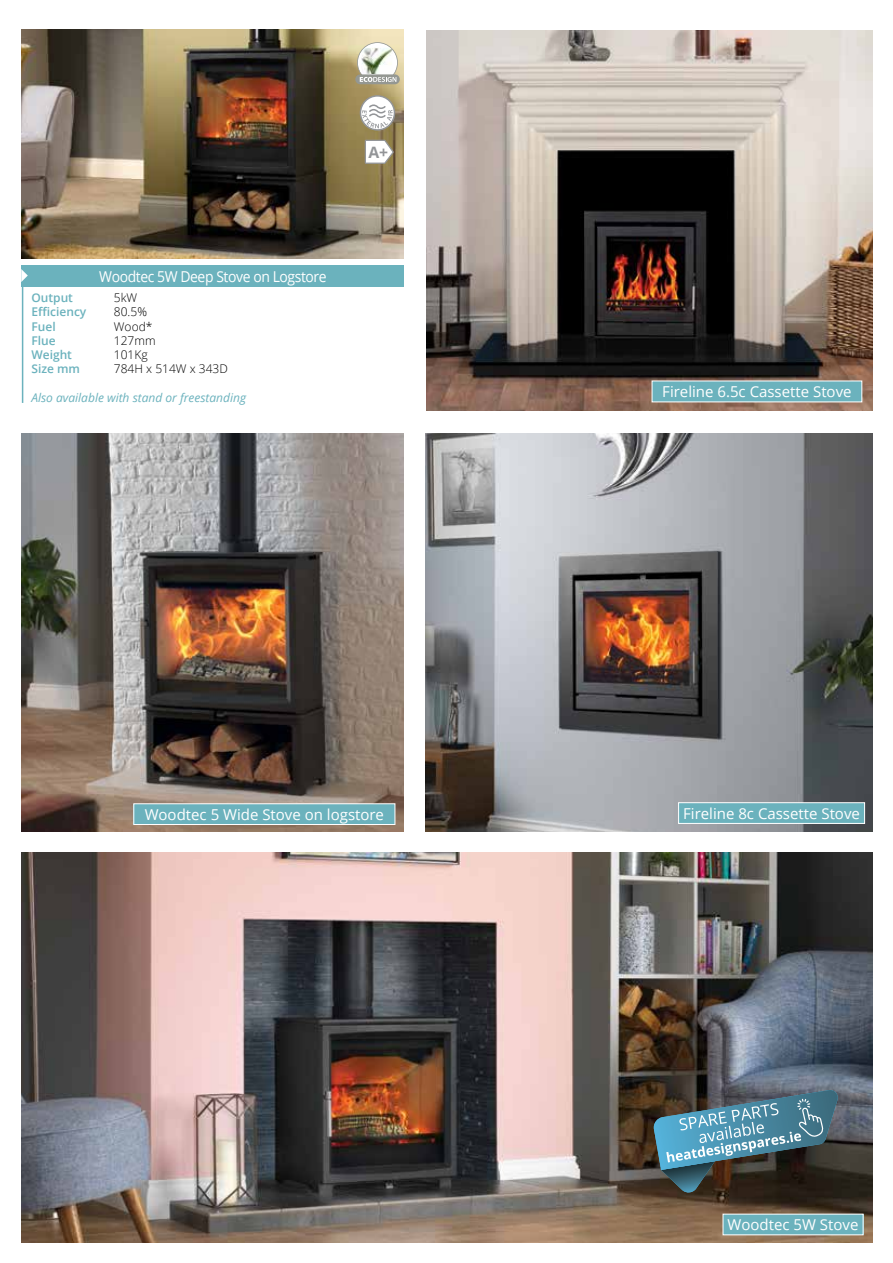
<style>
.page{position:relative;width:893px;height:1263px;background:#fff}
.page>*{position:absolute;margin:0;border:0;box-sizing:border-box;transform-origin:0 0}
.t1{font:700 15.75px "Open Sans";color:#939598}
.t2{font:15px "Open Sans";color:#fff}
.t3{font:15px "Open Sans";letter-spacing:-.03em;color:#fff;scale:.93 1}
.t4{font:300 12px "Open Sans";color:#000}
.t5{font:600 12px "Open Sans";color:#6bb2bd}
.t6{font:italic 12px "Open Sans";color:#6bb2bd}
</style>
<div class="page">
<img style="left:425px;top:433px;width:448px;height:398px">
<img style="left:21px;top:433px;width:383px;height:398px">
<img style="left:426px;top:31px;width:447px;height:380px">
<div style="left:679px;top:803px;width:186px;height:20px;background:#6bb2bd"></div>
<div style="left:678px;top:802px;width:187px;height:22px;border:1px solid #fff"></div>
<div style="left:134px;top:804px;width:261px;height:20px;background:#6bb2bd"></div>
<div style="left:133px;top:803px;width:262px;height:22px;border:1px solid #fff"></div>
<div style="left:652px;top:381px;width:210px;height:21px;background:#6bb2bd"></div>
<img style="left:21px;top:30px;width:383px;height:229px">
<div style="left:22px;top:266px;width:382px;height:21px;background:#6bb2bd"></div>
<img style="left:22px;top:853px;width:851px;height:389px">
<div style="left:723px;top:1214px;width:140px;height:21px;background:#6bb2bd"></div>
<div style="left:723px;top:1214px;width:140px;height:21px;border:1px solid #fff"></div>
<svg style="left:654px;top:1090px;width:184px;height:102px;background:#4e6871"></svg>
<hr style="left:22px;top:285px;width:1px;height:118px;background:#6bb2bd">
<svg style="left:21px;top:269px;width:7px;height:13px"></svg>
<svg style="left:360px;top:96px;width:34px;height:34px"></svg>
<div style="left:360px;top:95px;width:35px;height:36px;border:2px solid #939598;border-radius:50%"></div>
<svg style="left:362px;top:104px;width:31px;height:24px"></svg>
<svg style="left:365px;top:140px;width:29px;height:24px"></svg>
<svg style="left:355px;top:74px;width:45px;height:10px"></svg>
<svg style="left:357px;top:42px;width:41px;height:41px"></svg>
<p class="t1" style="left:368px;top:141px;width:21px">A+</p>
<p class="t3" style="left:99px;top:266px;width:246px">Woodtec 5W Deep Stove on Logstore</p>
<p class="t5" style="left:31px;top:289px;width:43px">Output</p>
<p class="t4" style="left:114px;top:289px;width:25px">5kW</p>
<p class="t5" style="left:31px;top:304px;width:56px">Efficiency</p>
<p class="t4" style="left:114px;top:304px;width:35px">80.5%</p>
<p class="t5" style="left:31px;top:318px;width:26px">Fuel</p>
<p class="t4" style="left:114px;top:318px;width:40px">Wood*</p>
<p class="t5" style="left:31px;top:332px;width:26px">Flue</p>
<p class="t4" style="left:114px;top:332px;width:43px">127mm</p>
<p class="t5" style="left:31px;top:346px;width:42px">Weight</p>
<p class="t4" style="left:114px;top:346px;width:35px">101Kg</p>
<p class="t5" style="left:31px;top:361px;width:50px">Size mm</p>
<p class="t4" style="left:114px;top:361px;width:115px">784H x 514W x 343D</p>
<p class="t6" style="left:31px;top:389px;width:216px">Also available with stand or freestanding</p>
<p class="t2" style="left:662px;top:381px;width:191px">Fireline 6.5c Cassette Stove</p>
<p class="t2" style="left:145px;top:804px;width:241px">Woodtec 5 Wide Stove on logstore</p>
<p class="t2" style="left:683px;top:803px;width:178px">Fireline 8c Cassette Stove</p>
<p class="t2" style="left:728px;top:1214px;width:132px">Woodtec 5W Stove</p>
</div>
